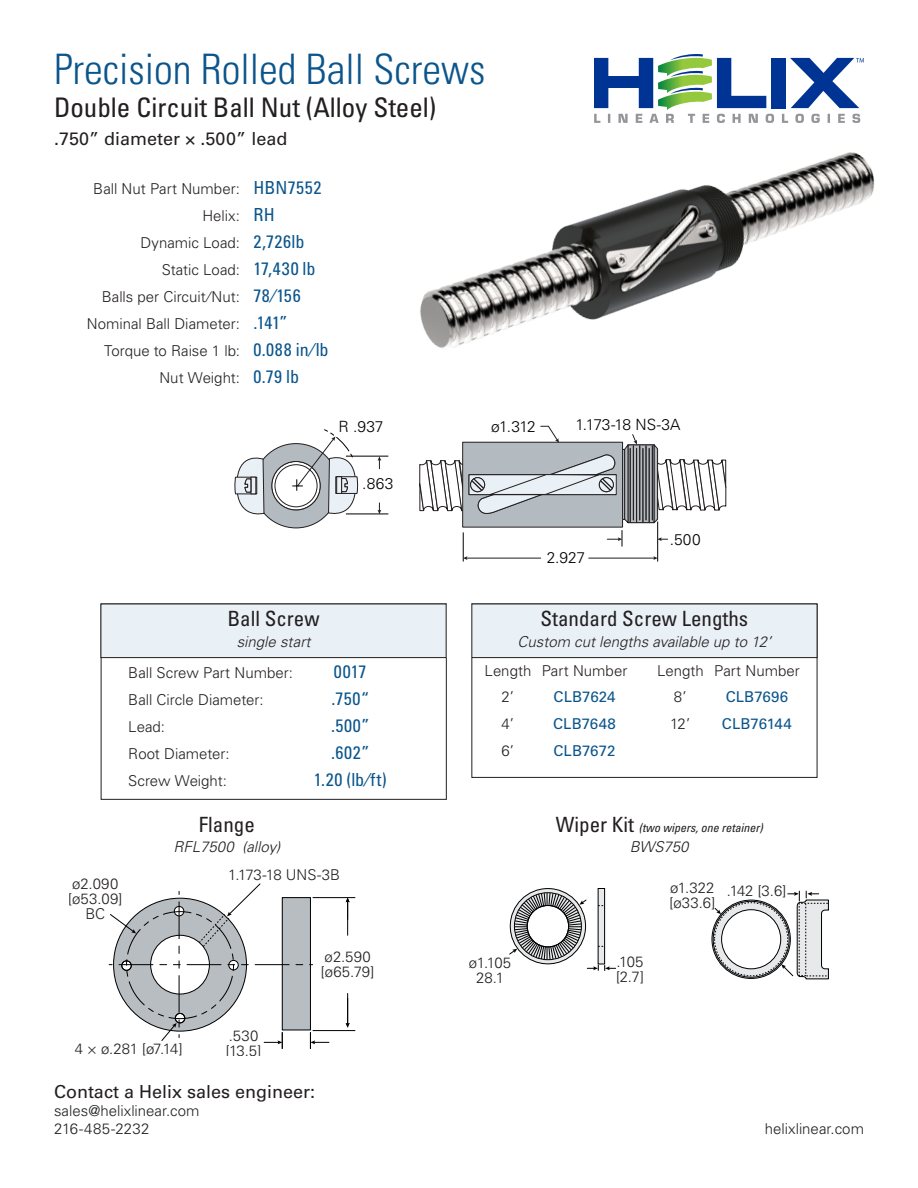
<style>
.page{position:relative;width:918px;height:1188px;background:#fff}
.page>*{position:absolute;margin:0;border:0;box-sizing:border-box;transform-origin:0 0}
.LEVEL_ONE__index{font:300 condensed 42px "Univers LT Pro";color:#0b558c}
.LEVEL_TWO__index{font:condensed 27px "Univers LT Pro";color:#231f20}
.TABLE__HEADER1{font:condensed 21px "Univers LT Pro";color:#231f20}
.LEVEL_THREE{font:18px "Univers LT Pro 55 Roman";color:#231f20}
.BALL_SCREW__table{font:condensed 18px "Univers LT Pro";letter-spacing:.04em;color:#0b558c}
.t1{font:300 15.45px "Univers LT Pro 45";color:#000}
.LIST_DATA{font:300 15px/18px "Univers LT Pro 45";color:#231f20}
.BALL_SCREW__table-2{font:300 15px "Univers LT Pro 45";color:#231f20}
.LEVEL_FOUR{font:italic 300 15px "Univers LT Pro 45";color:#231f20}
.STANDARD_LENGTHS__2-col{font:300 15px "Univers LT Pro 45";color:#231f20}
.STANDARD_LENGTHS__2-col-2{font:15px "Univers LT Pro 55 Roman";letter-spacing:.005em;color:#0b558c}
.t2{font:300 14.85px/14.9px "Univers LT Pro 45";letter-spacing:.005em;color:#231f20}
.TABLE__HEADER1-2{font:italic condensed 12px "Univers LT Pro";color:#231f20}
.s1{font-family:"Univers LT Pro";font-weight:400;font-stretch:condensed;font-size:18px;color:#0b558c}
.s2{font-style:normal;font-size:21px}
</style>
<div class="page">
<hr style="left:347px;top:901px;width:1px;height:34px;background:#000">
<svg style="left:346px;top:898px;width:4px;height:22px"></svg>
<hr style="left:347px;top:993px;width:1px;height:31px;background:#000">
<svg style="left:346px;top:998px;width:4px;height:30px"></svg>
<hr style="left:313px;top:1030px;width:42px;height:1px;background:#000">
<hr style="left:313px;top:897px;width:42px;height:1px;background:#000">
<svg style="left:109px;top:883px;width:220px;height:166px"></svg>
<div style="left:463px;top:442px;width:160px;height:85px;background:#b4bbc0"></div>
<svg style="left:637px;top:509px;width:15px;height:12px"></svg>
<svg style="left:652px;top:509px;width:68px;height:15px"></svg>
<div style="left:622px;top:449px;width:3px;height:71px;border:1px solid #231f20"></div>
<hr style="left:639px;top:446px;width:1px;height:74px;background:#231f20">
<hr style="left:643px;top:449px;width:1px;height:74px;background:#231f20">
<hr style="left:646px;top:446px;width:1px;height:74px;background:#231f20">
<hr style="left:649px;top:449px;width:1px;height:74px;background:#231f20">
<hr style="left:652px;top:446px;width:1px;height:74px;background:#231f20">
<svg style="left:419px;top:509px;width:85px;height:9px"></svg>
<hr style="left:346px;top:514px;width:42px;height:1px;background:#000">
<hr style="left:346px;top:456px;width:42px;height:1px;background:#000">
<hr style="left:657px;top:522px;width:1px;height:40px;background:#000">
<hr style="left:463px;top:532px;width:1px;height:30px;background:#000">
<svg style="left:624px;top:509px;width:13px;height:15px"></svg>
<svg style="left:657px;top:537px;width:11px;height:4px"></svg>
<svg style="left:607px;top:530px;width:16px;height:17px"></svg>
<svg style="left:378px;top:503px;width:3px;height:11px"></svg>
<svg style="left:378px;top:456px;width:3px;height:13px"></svg>
<svg style="left:234px;top:429px;width:124px;height:100px"></svg>
<hr style="left:466px;top:558px;width:75px;height:1px;background:#231f20">
<svg style="left:463px;top:556px;width:4px;height:4px"></svg>
<hr style="left:589px;top:558px;width:66px;height:1px;background:#231f20">
<svg style="left:653px;top:556px;width:5px;height:4px"></svg>
<img style="left:381px;top:54px;width:494px;height:455px">
<svg style="left:509px;top:888px;width:107px;height:83px"></svg>
<svg style="left:711px;top:891px;width:118px;height:88px"></svg>
<div style="left:101px;top:604px;width:345px;height:54px;background:#e9f0f6"></div>
<div style="left:101px;top:604px;width:345px;height:54px;border:1px solid #231f20"></div>
<div style="left:472px;top:604px;width:345px;height:54px;background:#e9f0f6"></div>
<div style="left:472px;top:604px;width:345px;height:54px;border:1px solid #231f20"></div>
<p class="LEVEL_ONE__index" style="left:54px;top:41px;width:433px">Precision Rolled Ball Screws</p>
<p class="LEVEL_TWO__index" style="left:54px;top:90px;width:384px">Double Circuit Ball Nut (Alloy Steel)</p>
<p class="LEVEL_THREE" style="left:54px;top:126px;width:235px">.750” diameter × .500” lead</p>
<p class="LIST_DATA" style="left:93px;top:180px;width:230px">Ball Nut Part Number: <span class="s1">HBN7552</span></p>
<p class="LIST_DATA" style="left:202px;top:207px;width:74px">Helix: <span class="s1">RH</span></p>
<p class="LIST_DATA" style="left:140px;top:234px;width:165px">Dynamic Load: <span class="s1">2,726lb</span></p>
<p class="LIST_DATA" style="left:162px;top:261px;width:155px">Static Load: <span class="s1">17,430 lb</span></p>
<p class="LIST_DATA" style="left:102px;top:288px;width:200px">Balls per Circuit/Nut: <span class="s1">78/156</span></p>
<p class="LIST_DATA" style="left:87px;top:315px;width:202px">Nominal Ball Diameter: <span class="s1">.141”</span></p>
<p class="LIST_DATA" style="left:104px;top:342px;width:226px">Torque to Raise 1 lb: <span class="s1">0.088 in/ lb</span></p>
<p class="LIST_DATA" style="left:159px;top:369px;width:141px">Nut Weight: <span class="s1">0.79 lb</span></p>
<p class="t1" style="left:338px;top:416px;width:47px">R .937</p>
<p class="t1" style="left:362px;top:474px;width:32px">.863</p>
<p class="TABLE__HEADER1" style="left:227px;top:605px;width:94px">Ball Screw</p>
<p class="LEVEL_FOUR" style="left:237px;top:632px;width:75px">single start</p>
<p class="BALL_SCREW__table-2" style="left:128px;top:663px;width:166px">Ball Screw Part Number:</p>
<p class="BALL_SCREW__table" style="left:334px;top:660px;width:34px">0017</p>
<p class="BALL_SCREW__table-2" style="left:128px;top:690px;width:137px">Ball Circle Diameter:</p>
<p class="BALL_SCREW__table" style="left:332px;top:687px;width:39px">.750“</p>
<p class="BALL_SCREW__table-2" style="left:128px;top:717px;width:38px">Lead:</p>
<p class="BALL_SCREW__table" style="left:331px;top:714px;width:40px">.500”</p>
<p class="BALL_SCREW__table-2" style="left:128px;top:744px;width:103px">Root Diameter:</p>
<p class="BALL_SCREW__table" style="left:331px;top:741px;width:40px">.602”</p>
<p class="BALL_SCREW__table-2" style="left:128px;top:771px;width:100px">Screw Weight:</p>
<p class="BALL_SCREW__table" style="left:314px;top:768px;width:75px">1.20 (lb/ft)</p>
<p class="t2" style="left:68px;top:876px;width:56px;text-align:center">ø2.090 [ø53.09]<br>BC</p>
<p class="TABLE__HEADER1" style="left:199px;top:811px;width:57px">Flange</p>
<p class="LEVEL_FOUR" style="left:174px;top:838px;width:108px">RFL7500 (alloy)</p>
<p class="t2" style="left:228px;top:867px;width:114px">1.173-18 UNS-3B</p>
<p class="t2" style="left:321px;top:949px;width:55px">ø2.590 [ø65.79]</p>
<p class="t2" style="left:75px;top:1041px;width:109px">4 × ø.281 [ø7.14]</p>
<p class="t2" style="left:226px;top:1028px;width:37px">.530 [13.5]</p>
<p class="LEVEL_THREE" style="left:54px;top:1079px;width:263px">Contact a Helix sales engineer:</p>
<p class="LIST_DATA" style="left:54px;top:1101px;width:147px">sales@helixlinear.com<br>216-485-2232</p>
<p class="t1" style="left:491px;top:416px;width:46px">ø1.312</p>
<p class="t1" style="left:575px;top:414px;width:107px">1.173-18 NS-3A</p>
<p class="t1" style="left:547px;top:547px;width:40px">2.927</p>
<p class="t1" style="left:670px;top:529px;width:32px">.500</p>
<p class="TABLE__HEADER1" style="left:541px;top:605px;width:209px">Standard Screw Lengths</p>
<p class="LEVEL_FOUR" style="left:518px;top:632px;width:255px">Custom cut lengths available up to 12’</p>
<p class="STANDARD_LENGTHS__2-col" style="left:485px;top:661px;width:144px">Length Part Number</p>
<p class="STANDARD_LENGTHS__2-col" style="left:501px;top:687px;width:14px">2’</p>
<p class="STANDARD_LENGTHS__2-col-2" style="left:554px;top:687px;width:63px">CLB7624</p>
<p class="STANDARD_LENGTHS__2-col" style="left:502px;top:714px;width:14px">4’</p>
<p class="STANDARD_LENGTHS__2-col-2" style="left:553px;top:713px;width:64px">CLB7648</p>
<p class="STANDARD_LENGTHS__2-col" style="left:501px;top:741px;width:14px">6’</p>
<p class="STANDARD_LENGTHS__2-col-2" style="left:554px;top:740px;width:64px">CLB7672</p>
<p class="STANDARD_LENGTHS__2-col" style="left:657px;top:661px;width:144px">Length Part Number</p>
<p class="STANDARD_LENGTHS__2-col" style="left:674px;top:687px;width:14px">8’</p>
<p class="STANDARD_LENGTHS__2-col-2" style="left:726px;top:687px;width:64px">CLB7696</p>
<p class="STANDARD_LENGTHS__2-col" style="left:670px;top:714px;width:22px">12’</p>
<p class="STANDARD_LENGTHS__2-col-2" style="left:722px;top:713px;width:72px">CLB76144</p>
<p class="TABLE__HEADER1-2" style="left:556px;top:820px;width:208px"><span class="s2">Wiper Kit</span> (two wipers, one retainer)</p>
<p class="LEVEL_FOUR" style="left:630px;top:838px;width:60px">BWS750</p>
<p class="t2" style="left:469px;top:955px;width:44px;text-align:center">ø1.105<br>28.1</p>
<p class="t2" style="left:616px;top:954px;width:29px">.105 [2.7]</p>
<p class="t2" style="left:670px;top:880px;width:47px">ø1.322 [ø33.6]</p>
<p class="t2" style="left:727px;top:883px;width:61px">.142 [3.6]</p>
<p class="LIST_DATA" style="left:765px;top:1119px;width:101px">helixlinear.com</p>
</div>
